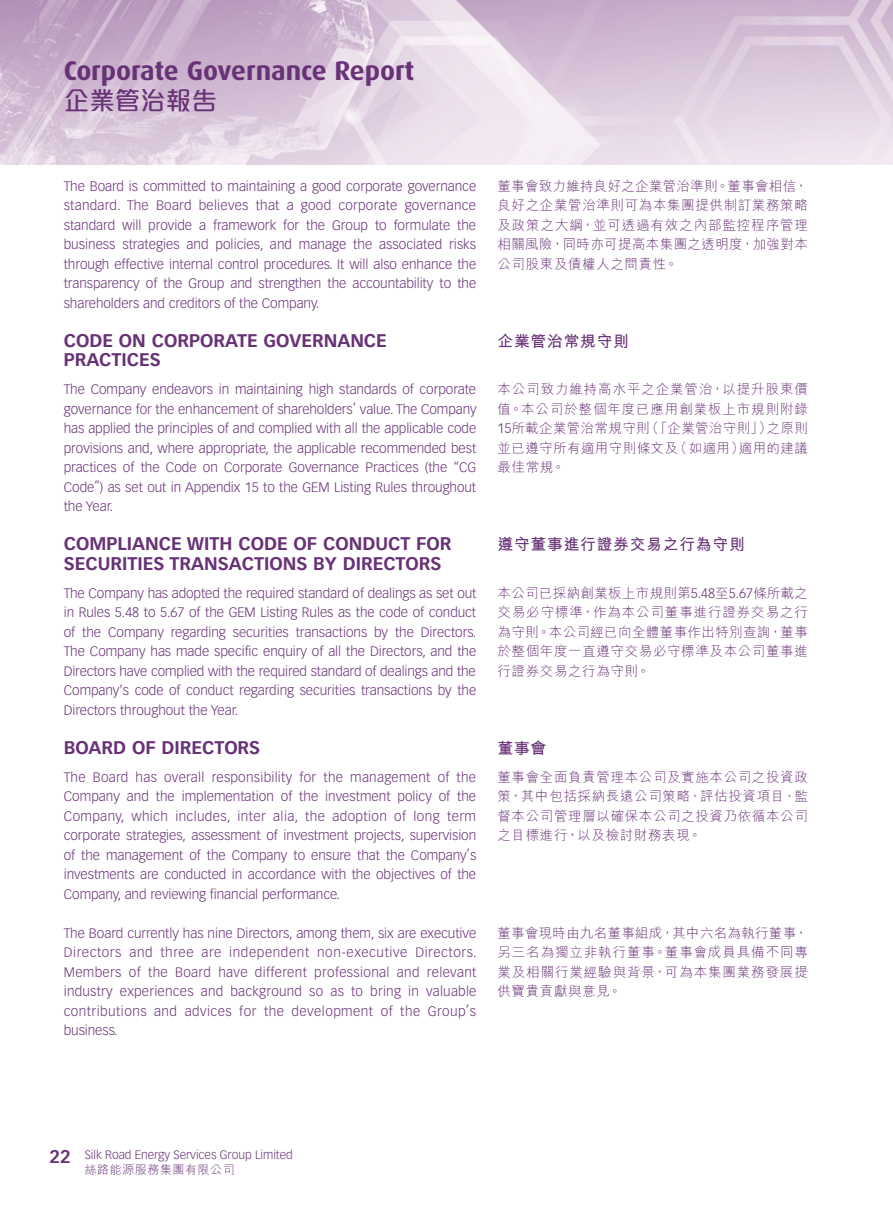
<style>
.page{position:relative;width:893px;height:1212px;background:#fff}
.page>*{position:absolute;margin:0;border:0;box-sizing:border-box;transform-origin:0 0}
.t1{font:700 27px "Dax";letter-spacing:-.005em;color:#683276}
.t2{font:500 25.5px "M Elle HK";color:#683276}
.Heading_1{font:700 18px/19.5px "Vectora LT Std";color:#683276}
.Body_Text{font:700 18px "Vectora LT Std";color:#683276}
.C_Heading_1{font:700 15.75px "M Hei HK";letter-spacing:.05em;color:#683276}
.Body_Text-2{font:300 13.5px/19.5px "Vectora LT Std";letter-spacing:-.005em;color:#683276;text-align:justify}
.C_Body_Text{font:300 13.5px/19.5px "M Hei HK";letter-spacing:.045em;color:#683276;text-align:justify}
.Body_Text-3{font:300 12px "Vectora LT Std";letter-spacing:-.005em;color:#683276}
.Body_Text-4{font:300 12px "M Hei HK";letter-spacing:.045em;color:#683276}
.s1{font-family:"Vectora LT Std"}
</style>
<div class="page">
<img style="left:0;top:0;width:893px;height:164px">
<p class="t1" style="left:64px;top:55px;width:352px">Corporate Governance Report</p>
<p class="t2" style="left:64px;top:88px;width:155px">企業管治報告</p>
<p class="Body_Text-2" style="left:64px;top:176px;width:414px">The Board is committed to maintaining a good corporate governance standard. The Board believes that a good corporate governance standard will provide a framework for the Group to formulate the business strategies and policies, and manage the associated risks through effective internal control procedures. It will also enhance the transparency of the Group and strengthen the accountability to the shareholders and creditors of the Company.</p>
<p class="Heading_1" style="left:64px;top:330px;width:325px">CODE ON CORPORATE GOVERNANCE<br>PRACTICES</p>
<p class="Body_Text-2" style="left:64px;top:380px;width:414px">The Company endeavors in maintaining high standards of corporate governance for the enhancement of shareholders’ value. The Company has applied the principles of and complied with all the applicable code provisions and, where appropriate, the applicable recommended best practices of the Code on Corporate Governance Practices (the “CG Code”) as set out in Appendix 15 to the GEM Listing Rules throughout the Year.</p>
<p class="Heading_1" style="left:64px;top:534px;width:389px">COMPLIANCE WITH CODE OF CONDUCT FOR<br>SECURITIES TRANSACTIONS BY DIRECTORS</p>
<p class="Body_Text-2" style="left:64px;top:583px;width:414px">The Company has adopted the required standard of dealings as set out in Rules 5.48 to 5.67 of the GEM Listing Rules as the code of conduct of the Company regarding securities transactions by the Directors.<br>The Company has made specific enquiry of all the Directors, and the Directors have complied with the required standard of dealings and the Company’s code of conduct regarding securities transactions by the Directors throughout the Year.</p>
<p class="Heading_1" style="left:64px;top:737px;width:198px">BOARD OF DIRECTORS</p>
<p class="Body_Text-2" style="left:64px;top:767px;width:414px">The Board has overall responsibility for the management of the Company and the implementation of the investment policy of the Company, which includes, inter alia, the adoption of long term corporate strategies, assessment of investment projects, supervision of the management of the Company to ensure that the Company’s investments are conducted in accordance with the objectives of the Company, and reviewing financial performance.</p>
<p class="Body_Text-2" style="left:64px;top:923px;width:414px">The Board currently has nine Directors, among them, six are executive Directors and three are independent non-executive Directors.<br>Members of the Board have different professional and relevant industry experiences and background so as to bring in valuable contributions and advices for the development of the Group’s business.</p>
<p class="C_Body_Text" style="left:497px;top:176px;width:312px">董事會致力維持良好之企業管治準則。董事會相信，良好之企業管治準則可為本集團提供制訂業務策略及政策之大綱，並可透過有效之內部監控程序管理相關風險，同時亦可提高本集團之透明度，加強對本公司股東及債權人之問責性。</p>
<p class="C_Heading_1" style="left:497px;top:329px;width:133px">企業管治常規守則</p>
<p class="C_Body_Text" style="left:497px;top:379px;width:312px">本公司致力維持高水平之企業管治，以提升股東價值。本公司於整個年度已應用創業板上市規則附錄<span class="s1">15</span>所載企業管治常規守則（「企業管治守則」）之原則並已遵守所有適用守則條文及（如適用）適用的建議最佳常規。</p>
<p class="C_Heading_1" style="left:497px;top:533px;width:249px">遵守董事進行證券交易之行為守則</p>
<p class="C_Body_Text" style="left:497px;top:583px;width:312px">本公司已採納創業板上市規則第<span class="s1">5.48</span>至<span class="s1">5.67</span>條所載之交易必守標準，作為本公司董事進行證券交易之行為守則。本公司經已向全體董事作出特別查詢，董事於整個年度一直遵守交易必守標準及本公司董事進行證券交易之行為守則。</p>
<p class="C_Heading_1" style="left:497px;top:736px;width:50px">董事會</p>
<p class="C_Body_Text" style="left:497px;top:767px;width:312px">董事會全面負責管理本公司及實施本公司之投資政策，其中包括採納長遠公司策略、評估投資項目、監督本公司管理層以確保本公司之投資乃依循本公司之目標進行，以及檢討財務表現。</p>
<p class="C_Body_Text" style="left:497px;top:923px;width:312px">董事會現時由九名董事組成，其中六名為執行董事，另三名為獨立非執行董事。董事會成員具備不同專業及相關行業經驗與背景，可為本集團業務發展提供寶貴貢獻與意見。</p>
<p class="Body_Text" style="left:50px;top:1146px;width:23px">22</p>
<p class="Body_Text-3" style="left:85px;top:1147px;width:210px">Silk Road Energy Services Group Limited</p>
<p class="Body_Text-4" style="left:85px;top:1163px;width:152px">絲路能源服務集團有限公司</p>
</div>
